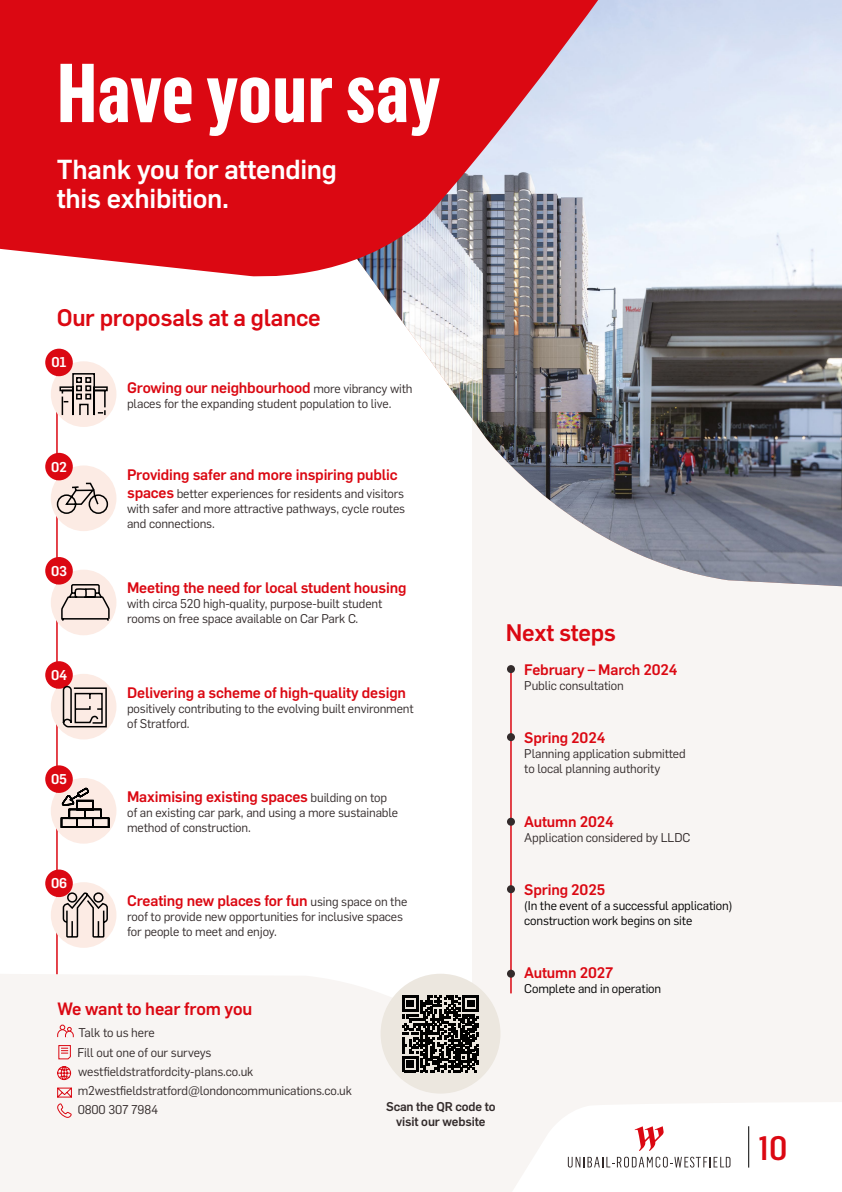
<style>
.page{position:relative;width:842px;height:1192px;background:#fff}
.page>*{position:absolute;margin:0;border:0;box-sizing:border-box;transform-origin:0 0}
.t1{font:700 81.75px "Flama Cond";letter-spacing:-.005em;color:#fff}
.t2{font:500 33.25px "Flama Semicond";color:#db0812}
.t3{font:500 27px/28.9px "Flama";letter-spacing:-.01em;color:#fff}
.t4{font:500 23.5px "Flama";letter-spacing:-.01em;color:#db0812}
.t5{font:500 17.5px "Flama";letter-spacing:-.01em;color:#db0812}
.t6{font:500 15px "Flama";letter-spacing:-.01em;color:#db0812}
.t7{font:500 13.95px "Flama";letter-spacing:-.01em;color:#fff}
.t8{font:12.5px/15px "Flama";letter-spacing:-.01em;color:#332b2b}
.t9{font:12.5px/15px "Flama";letter-spacing:-.01em;color:#000}
.t10{font:500 12.5px/15px "Flama";letter-spacing:-.01em;color:#332b2b;text-align:center}
.s1{font-weight:400;font-size:12.5px;color:#332b2b}
.s2{font-weight:500;font-size:15px;color:#db0812}
</style>
<div class="page">
<hr style="left:56px;top:354px;width:2px;height:622px;background:#db0812">
<div style="left:473px;top:349px;width:369px;height:843px;background:#f8f5f3"></div>
<div style="left:0;top:974px;width:512px;height:218px;background:#f8f5f3"></div>
<img style="left:375px;top:0;width:467px;height:586px">
<svg style="left:0;top:0;width:698px;height:284px;background:#d64e58"></svg>
<div style="left:51px;top:361px;width:65px;height:66px;background:#fcebe4;border-radius:50%"></div>
<div style="left:51px;top:674px;width:65px;height:65px;background:#fcebe4;border-radius:50%"></div>
<div style="left:51px;top:465px;width:65px;height:66px;background:#fcebe4;border-radius:50%"></div>
<div style="left:51px;top:778px;width:65px;height:66px;background:#fcebe4;border-radius:50%"></div>
<div style="left:51px;top:570px;width:65px;height:65px;background:#fcebe4;border-radius:50%"></div>
<div style="left:51px;top:882px;width:65px;height:66px;background:#fcebe4;border-radius:50%"></div>
<div style="left:45px;top:349px;width:28px;height:27px;background:#db0812;border-radius:50%"></div>
<div style="left:45px;top:661px;width:28px;height:28px;background:#db0812;border-radius:50%"></div>
<div style="left:45px;top:453px;width:28px;height:27px;background:#db0812;border-radius:50%"></div>
<div style="left:45px;top:765px;width:28px;height:28px;background:#db0812;border-radius:50%"></div>
<div style="left:45px;top:557px;width:28px;height:28px;background:#db0812;border-radius:50%"></div>
<div style="left:45px;top:870px;width:28px;height:27px;background:#db0812;border-radius:50%"></div>
<svg style="left:56px;top:482px;width:53px;height:32px"></svg>
<svg style="left:62px;top:685px;width:45px;height:43px"></svg>
<svg style="left:60px;top:583px;width:50px;height:38px"></svg>
<svg style="left:60px;top:786px;width:50px;height:42px"></svg>
<svg style="left:62px;top:890px;width:47px;height:48px"></svg>
<svg style="left:59px;top:372px;width:50px;height:45px"></svg>
<svg style="left:57px;top:1025px;width:17px;height:13px"></svg>
<svg style="left:58px;top:1045px;width:13px;height:14px"></svg>
<svg style="left:57px;top:1066px;width:15px;height:52px"></svg>
<div style="left:381px;top:974px;width:119px;height:120px;background:#ece7df;border-radius:50%"></div>
<svg style="left:402px;top:995px;width:77px;height:77px"></svg>
<hr style="left:510px;top:668px;width:2px;height:325px;background:#db0812">
<div style="left:507px;top:665px;width:8px;height:8px;background:#332b2b;border-radius:50%"></div>
<div style="left:507px;top:733px;width:8px;height:8px;background:#332b2b;border-radius:50%"></div>
<div style="left:507px;top:818px;width:8px;height:8px;background:#332b2b;border-radius:50%"></div>
<div style="left:507px;top:885px;width:8px;height:8px;background:#332b2b;border-radius:50%"></div>
<div style="left:507px;top:970px;width:8px;height:8px;background:#332b2b;border-radius:50%"></div>
<svg style="left:482px;top:1101px;width:360px;height:91px"></svg>
<hr style="left:748px;top:1126px;width:1px;height:42px;background:#000">
<h1 class="t1" style="left:57px;top:39px;width:385px">Have your say</h1>
<h3 class="t3" style="left:57px;top:154px;width:282px">Thank you for attending this exhibition.</h3>
<h3 class="t4" style="left:57px;top:300px;width:266px">Our proposals at a glance</h3>
<p class="t7" style="left:52px;top:352px;width:17px">01</p>
<p class="t6" style="left:127px;top:376px;width:287px">Growing our neighbourhood <span class="s1">more vibrancy with</span></p>
<p class="t8" style="left:127px;top:395px;width:266px">places for the expanding student population to live.</p>
<p class="t7" style="left:51px;top:456px;width:17px">02</p>
<p class="t6" style="left:127px;top:464px;width:272px">Providing safer and more inspiring public</p>
<p class="t8" style="left:127px;top:486px;width:280px;text-align:justify"><span class="s2">spaces</span> better experiences for residents and visitors with safer and more attractive pathways, cycle routes and connections.</p>
<p class="t7" style="left:51px;top:560px;width:18px">03</p>
<p class="t7" style="left:51px;top:665px;width:18px">04</p>
<p class="t7" style="left:51px;top:769px;width:17px">05</p>
<p class="t6" style="left:127px;top:577px;width:281px">Meeting the need for local student housing</p>
<p class="t8" style="left:127px;top:596px;width:257px">with circa 520 high-quality, purpose-built student rooms on free space available on Car Park C.</p>
<p class="t6" style="left:127px;top:681px;width:280px">Delivering a scheme of high-quality design</p>
<p class="t8" style="left:127px;top:700px;width:288px">positively contributing to the evolving built environment of Stratford.</p>
<p class="t6" style="left:127px;top:785px;width:262px">Maximising existing spaces <span class="s1">building on top</span></p>
<p class="t8" style="left:127px;top:804px;width:273px">of an existing car park, and using a more sustainable method of construction.</p>
<h3 class="t4" style="left:506px;top:615px;width:112px">Next steps</h3>
<p class="t6" style="left:524px;top:658px;width:155px">February – March 2024</p>
<p class="t8" style="left:524px;top:677px;width:101px">Public consultation</p>
<p class="t6" style="left:524px;top:727px;width:83px">Spring 2024</p>
<p class="t8" style="left:524px;top:746px;width:163px">Planning application submitted to local planning authority</p>
<p class="t6" style="left:524px;top:810px;width:91px">Autumn 2024</p>
<p class="t8" style="left:524px;top:829px;width:168px">Application considered by LLDC</p>
<p class="t7" style="left:51px;top:873px;width:18px">06</p>
<p class="t6" style="left:127px;top:889px;width:282px">Creating new places for fun <span class="s1">using space on the</span></p>
<p class="t8" style="left:127px;top:908px;width:277px">roof to provide new opportunities for inclusive spaces for people to meet and enjoy.</p>
<h3 class="t5" style="left:57px;top:996px;width:196px">We want to hear from you</h3>
<p class="t8" style="left:78px;top:1023px;width:276px;line-height:19.2px">Talk to us here<br>Fill out one of our surveys westfieldstratfordcity-plans.co.uk m2westfieldstratford@londoncommunications.co.uk<br>0800 307 7984</p>
<p class="t10" style="left:386px;top:1098px;width:111px">Scan the QR code to visit our website</p>
<p class="t6" style="left:524px;top:878px;width:82px">Spring 2025</p>
<p class="t9" style="left:524px;top:897px;width:209px">(In the event of a successful application) construction work begins on site</p>
<p class="t6" style="left:524px;top:962px;width:91px">Autumn 2027</p>
<p class="t9" style="left:524px;top:981px;width:138px">Complete and in operation</p>
<h2 class="t2" style="left:758px;top:1127px;width:31px">10</h2>
</div>
